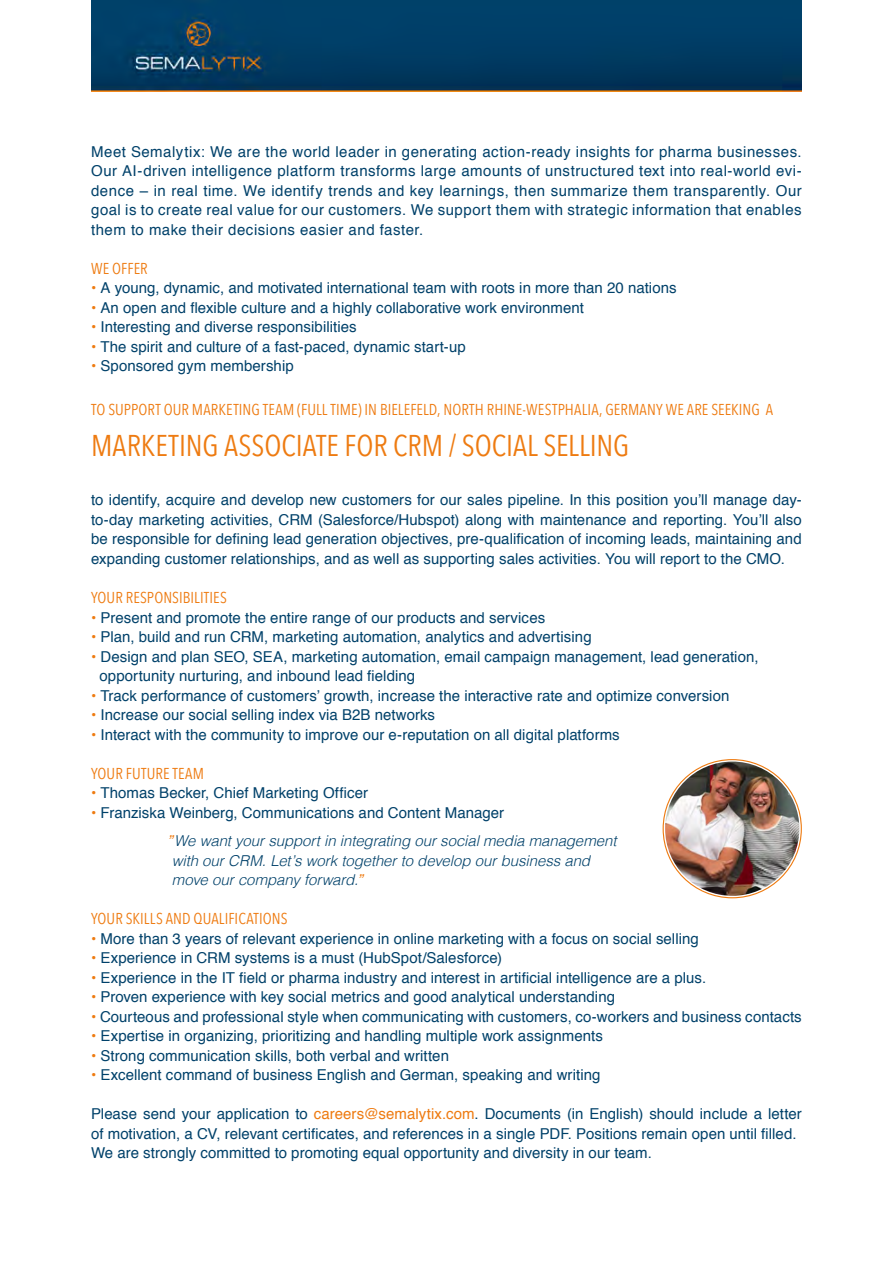
<style>
.page{position:relative;width:893px;height:1263px;background:#fff}
.page>*{position:absolute;margin:0;border:0;box-sizing:border-box;transform-origin:0 0}
.t1{font:30px "Avenir Next Condensed";color:#ee7b11}
.t2{font:15.75px "Avenir Next Condensed";letter-spacing:.005em;color:#ee7b11}
.t3{font:15px/19.5px "Helvetica";letter-spacing:.005em;color:#00416a;text-align:justify}
.t4{font:italic 300 15px "Helvetica";letter-spacing:-.005em;color:#00416a}
.s1{color:#ee7b11}
.s2{font-weight:400;color:#ee7b11}
</style>
<div class="page">
<img style="left:91px;top:0;width:711px;height:91px">
<svg style="left:663px;top:760px;width:138px;height:138px"></svg>
<img style="left:665px;top:761px;width:134px;height:135px;border-radius:67px">
<p class="t3" style="left:91px;top:142px;width:712px">Meet Semalytix: We are the world leader in generating action-ready insights for pharma businesses.<br>Our AI-driven intelligence platform transforms large amounts of unstructured text into real-world evi&shy;dence – in real time. We identify trends and key learnings, then summarize them transparently. Our goal is to create real value for our customers. We support them with strategic information that enables them to make their decisions easier and faster.</p>
<p class="t2" style="left:91px;top:255px;width:58px">WE OFFER</p>
<p class="t3" style="left:91px;top:278px;width:587px"><span class="s1">•</span> A young, dynamic, and motivated international team with roots in more than 20 nations</p>
<p class="t3" style="left:91px;top:298px;width:494px"><span class="s1">•</span> An open and flexible culture and a highly collaborative work environment</p>
<p class="t3" style="left:91px;top:317px;width:267px"><span class="s1">•</span> Interesting and diverse responsibilities</p>
<p class="t3" style="left:91px;top:337px;width:376px"><span class="s1">•</span> The spirit and culture of a fast-paced, dynamic start-up</p>
<p class="t3" style="left:91px;top:356px;width:204px"><span class="s1">•</span> Sponsored gym membership</p>
<p class="t2" style="left:91px;top:396px;width:683px">TO SUPPORT OUR MARKETING TEAM (FULL TIME) IN BIELEFELD, NORTH RHINE-WESTPHALIA, GERMANY WE ARE SEEKING A</p>
<p class="t1" style="left:91px;top:420px;width:540px">MARKETING ASSOCIATE FOR CRM / SOCIAL SELLING</p>
<p class="t3" style="left:91px;top:491px;width:712px">to identify, acquire and develop new customers for our sales pipeline. In this position you’ll manage day&shy;to-day marketing activities, CRM (Salesforce/Hubspot) along with maintenance and reporting. You’ll also be responsible for defining lead generation objectives, pre-qualification of incoming leads, maintaining and expanding customer relationships, and as well as supporting sales activities. You will report to the CMO.</p>
<p class="t2" style="left:91px;top:584px;width:137px">YOUR RESPONSIBILITIES</p>
<p class="t3" style="left:91px;top:608px;width:456px"><span class="s1">•</span> Present and promote the entire range of our products and services</p>
<p class="t3" style="left:91px;top:627px;width:502px"><span class="s1">•</span> Plan, build and run CRM, marketing automation, analytics and advertising</p>
<p class="t3" style="left:91px;top:647px;width:669px"><span class="s1">•</span> Design and plan SEO, SEA, marketing automation, email campaign management, lead generation,</p>
<p class="t3" style="left:99px;top:666px;width:317px">opportunity nurturing, and inbound lead fielding</p>
<p class="t3" style="left:91px;top:686px;width:640px"><span class="s1">•</span> Track performance of customers’ growth, increase the interactive rate and optimize conversion</p>
<p class="t3" style="left:91px;top:705px;width:345px"><span class="s1">•</span> Increase our social selling index via B2B networks</p>
<p class="t3" style="left:91px;top:725px;width:530px"><span class="s1">•</span> Interact with the community to improve our e-reputation on all digital platforms</p>
<p class="t2" style="left:91px;top:759px;width:114px">YOUR FUTURE TEAM</p>
<p class="t3" style="left:91px;top:783px;width:279px"><span class="s1">•</span> Thomas Becker, Chief Marketing Officer</p>
<p class="t3" style="left:91px;top:803px;width:415px"><span class="s1">•</span> Franziska Weinberg, Communications and Content Manager</p>
<p class="t4" style="left:168px;top:828px;width:450px"><span class="s2">ˮ</span>We want your support in integrating our social media management</p>
<p class="t4" style="left:172px;top:847px;width:420px">with our CRM. Let’s work together to develop our business and</p>
<p class="t4" style="left:172px;top:867px;width:192px">move our company forward.<span class="s2">ˮ</span></p>
<p class="t2" style="left:91px;top:905px;width:198px">YOUR SKILLS AND QUALIFICATIONS</p>
<p class="t3" style="left:91px;top:929px;width:609px"><span class="s1">•</span> More than 3 years of relevant experience in online marketing with a focus on social selling</p>
<p class="t3" style="left:91px;top:948px;width:413px"><span class="s1">•</span> Experience in CRM systems is a must (HubSpot/Salesforce)</p>
<p class="t3" style="left:91px;top:968px;width:617px"><span class="s1">•</span> Experience in the IT field or pharma industry and interest in artificial intelligence are a plus.</p>
<p class="t3" style="left:91px;top:987px;width:525px"><span class="s1">•</span> Proven experience with key social metrics and good analytical understanding</p>
<p class="t3" style="left:91px;top:1007px;width:712px"><span class="s1">•</span> Courteous and professional style when communicating with customers, co-workers and business contacts</p>
<p class="t3" style="left:91px;top:1026px;width:513px"><span class="s1">•</span> Expertise in organizing, prioritizing and handling multiple work assignments</p>
<p class="t3" style="left:91px;top:1046px;width:359px"><span class="s1">•</span> Strong communication skills, both verbal and written</p>
<p class="t3" style="left:91px;top:1065px;width:511px"><span class="s1">•</span> Excellent command of business English and German, speaking and writing</p>
<p class="t3" style="left:91px;top:1104px;width:712px">Please send your application to <span class="s1">careers@semalytix.com</span>. Documents (in English) should include a letter of motivation, a CV, relevant certificates, and references in a single PDF. Positions remain open until filled.</p>
<p class="t3" style="left:91px;top:1143px;width:562px">We are strongly committed to promoting equal opportunity and diversity in our team.</p>
</div>
